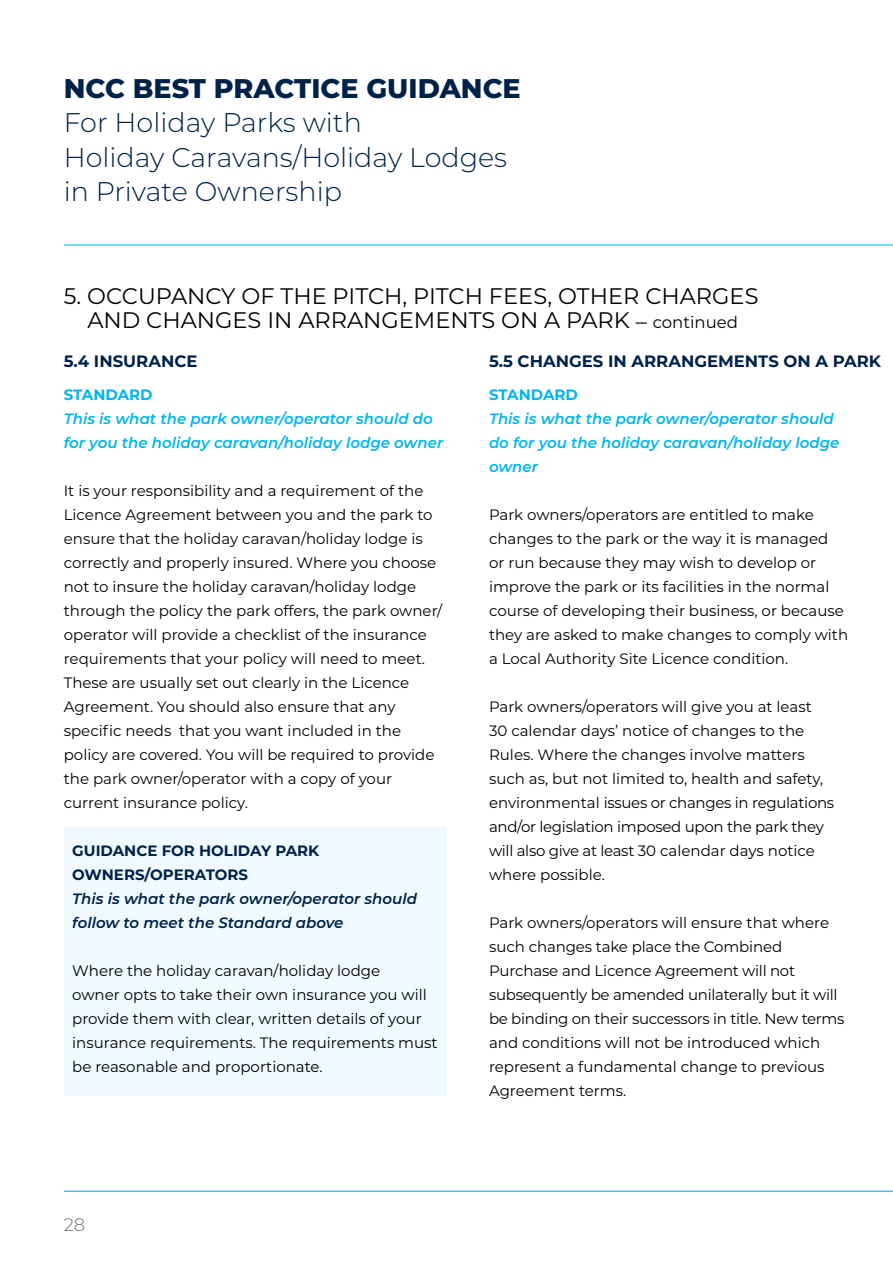
<style>
.page{position:relative;width:893px;height:1263px;background:#fff}
.page>*{position:absolute;margin:0;border:0;box-sizing:border-box;transform-origin:0 0}
.t1{font:300 27px/34.5px "Montserrat";color:#002249}
.t2{font:800 27px "Montserrat";color:#002249}
.t3{font:22.5px/24px "Montserrat";color:#000;text-align:center}
.t4{font:300 18px "Montserrat";color:#706f6f}
.t5{font:700 16.5px "Montserrat";color:#002249}
.t6{font:15px/24px "Montserrat";color:#000}
.t7{font:italic 600 15px/24px "Montserrat";color:#00b6ed}
.t8{font:italic 600 15px/24px "Montserrat";color:#002249}
.t9{font:700 15px/24px "Montserrat";color:#002249}
.t10{font:700 15px "Montserrat";color:#00b6ed}
.s1{font-size:16.5px}
</style>
<div class="page">
<hr style="left:64px;top:245px;width:829px;height:1px;background:#00b6ed">
<hr style="left:64px;top:1191px;width:829px;height:1px;background:#009fe3">
<div style="left:64px;top:827px;width:382px;height:269px;background:#eff9fe"></div>
<h1 class="t2" style="left:64px;top:68px;width:458px">NCC BEST PRACTICE GUIDANCE</h1>
<h1 class="t1" style="left:64px;top:104px;width:445px">For Holiday Parks with<br>Holiday Caravans/Holiday Lodges in Private Ownership</h1>
<h2 class="t3" style="left:64px;top:283px;width:696px">5. OCCUPANCY OF THE PITCH, PITCH FEES, OTHER CHARGES<br>AND CHANGES IN ARRANGEMENTS ON A PARK – <span class="s1">continued</span></h2>
<p class="t5" style="left:64px;top:349px;width:135px">5.4 INSURANCE</p>
<p class="t10" style="left:64px;top:384px;width:90px">STANDARD</p>
<p class="t7" style="left:64px;top:406px;width:381px">This is what the park owner/operator should do for you the holiday caravan/holiday lodge owner</p>
<p class="t6" style="left:64px;top:478px;width:380px">It is your responsibility and a requirement of the Licence Agreement between you and the park to ensure that the holiday caravan/holiday lodge is correctly and properly insured. Where you choose not to insure the holiday caravan/holiday lodge through the policy the park offers, the park owner/ operator will provide a checklist of the insurance requirements that your policy will need to meet.<br>These are usually set out clearly in the Licence Agreement. You should also ensure that any specific needs that you want included in the policy are covered. You will be required to provide the park owner/operator with a copy of your current insurance policy.</p>
<p class="t9" style="left:72px;top:838px;width:249px">GUIDANCE FOR HOLIDAY PARK<br>OWNERS/OPERATORS</p>
<p class="t8" style="left:72px;top:886px;width:346px">This is what the park owner/operator should follow to meet the Standard above</p>
<p class="t6" style="left:72px;top:958px;width:367px">Where the holiday caravan/holiday lodge<br>owner opts to take their own insurance you will provide them with clear, written details of your insurance requirements. The requirements must be reasonable and proportionate.</p>
<p class="t5" style="left:489px;top:349px;width:394px">5.5 CHANGES IN ARRANGEMENTS ON A PARK</p>
<p class="t10" style="left:489px;top:384px;width:90px">STANDARD</p>
<p class="t7" style="left:489px;top:406px;width:352px">This is what the park owner/operator should do for you the holiday caravan/holiday lodge owner</p>
<p class="t6" style="left:489px;top:502px;width:361px">Park owners/operators are entitled to make changes to the park or the way it is managed<br>or run because they may wish to develop or improve the park or its facilities in the normal course of developing their business, or because they are asked to make changes to comply with a Local Authority Site Licence condition.</p>
<p class="t6" style="left:489px;top:694px;width:347px">Park owners/operators will give you at least<br>30 calendar days’ notice of changes to the Rules. Where the changes involve matters such as, but not limited to, health and safety, environmental issues or changes in regulations and/or legislation imposed upon the park they will also give at least 30 calendar days notice where possible.</p>
<p class="t6" style="left:489px;top:910px;width:357px">Park owners/operators will ensure that where such changes take place the Combined Purchase and Licence Agreement will not subsequently be amended unilaterally but it will be binding on their successors in title. New terms and conditions will not be introduced which represent a fundamental change to previous Agreement terms.</p>
<p class="t4" style="left:64px;top:1212px;width:23px">28</p>
</div>
